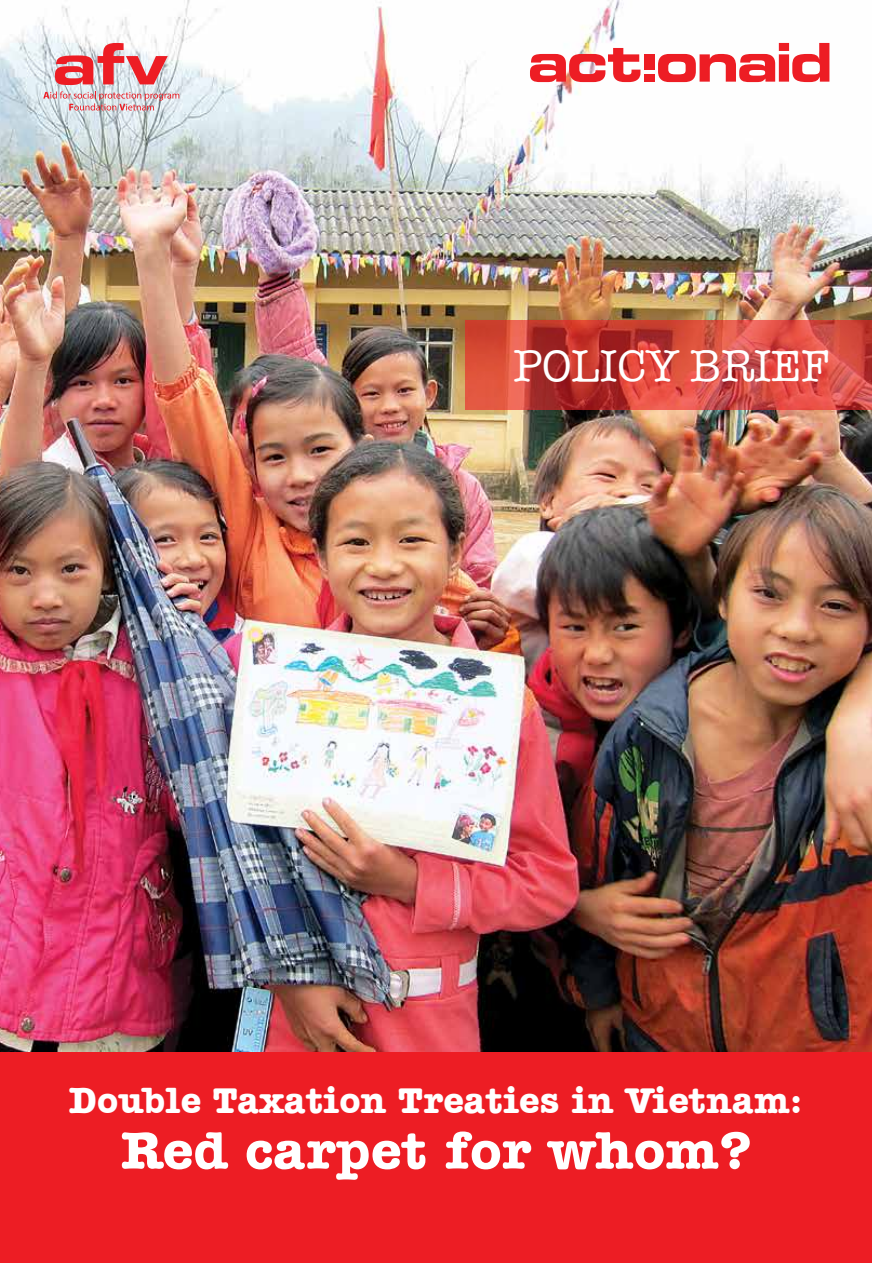
<style>
.page{position:relative;width:872px;height:1263px;background:#fff}
.page>*{position:absolute;margin:0;border:0;box-sizing:border-box;transform-origin:0 0}
.t1{font:700 54px "UVN Amer Type Md BT";color:#fff}
.t2{font:45px "UVN American Typewriter";color:#fff}
.t3{font:700 37.5px "UVN Amer Type Md BT";color:#fff;scale:.96 1}
</style>
<div class="page">
<img style="left:0;top:0;width:872px;height:1053px">
<div style="left:0;top:1053px;width:872px;height:210px;background:#ed1d24"></div>
<svg style="left:530px;top:48px;width:110px;height:34px"></svg>
<svg style="left:658px;top:43px;width:171px;height:39px"></svg>
<div style="left:644px;top:54px;width:10px;height:16px;background:#ed1d24"></div>
<div style="left:644px;top:74px;width:10px;height:7px;background:#ed1d24"></div>
<svg style="left:465px;top:321px;width:407px;height:89px;background:#ce453c"></svg>
<svg style="left:55px;top:43px;width:113px;height:42px"></svg>
<svg style="left:43px;top:91px;width:136px;height:20px;background:#d7bfc4"></svg>
<p class="t2" style="left:513px;top:333px;width:317px">POLICY BRIEF</p>
<p class="t3" style="left:69px;top:1070px;width:765px">Double Taxation Treaties in Vietnam:</p>
<h1 class="t1" style="left:120px;top:1108px;width:632px">Red carpet for whom?</h1>
</div>
